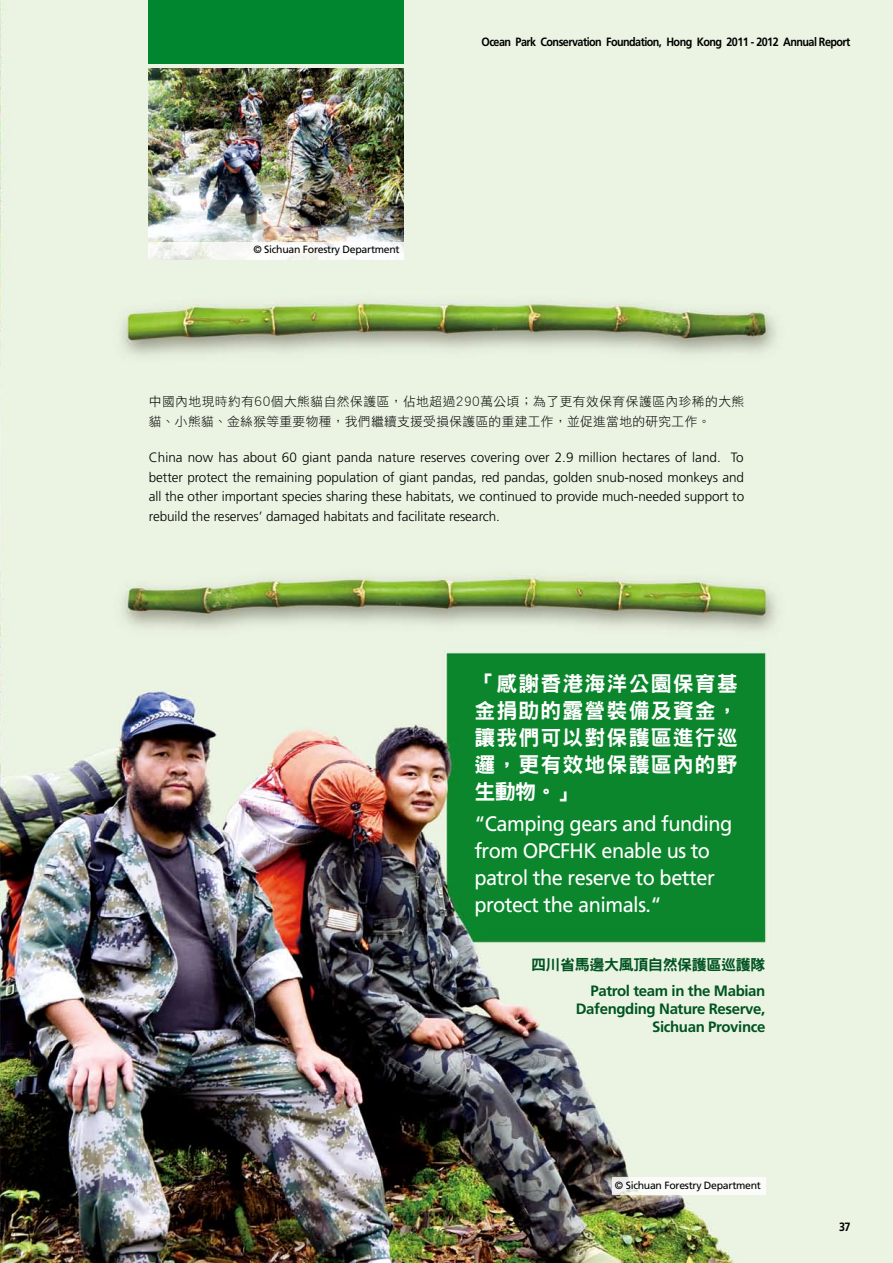
<style>
.page{position:relative;width:893px;height:1263px;background:#fff}
.page>*{position:absolute;margin:0;border:0;box-sizing:border-box;transform-origin:0 0}
.t1{font:21px/27px "Frutiger";letter-spacing:-.025em;color:#fff;scale:.95 1}
.t2{font:21px/27px "DF Hei HK W9";letter-spacing:.05em;color:#fff;text-align:justify}
.t3{font:700 15px/18px "Frutiger";letter-spacing:-.025em;color:#005321;text-align:right}
.t4{font:15px "DF Hei HK W9";letter-spacing:-.025em;color:#005321}
.t5{font:300 13.5px/19.5px "Frutiger";letter-spacing:-.005em;color:#000;text-align:justify}
.t6{font:12.75px/19.5px "DF Hei HK W3";letter-spacing:.035em;color:#000}
.t7{font:700 12px "Frutiger";letter-spacing:-.05em;color:#000;scale:.9 1}
.t8{font:10.5px "Frutiger";letter-spacing:-.025em;color:#000}
</style>
<div class="page">
<img style="left:0;top:0;width:893px;height:1263px">
<div style="left:149px;top:0;width:255px;height:64px;background:#00862e"></div>
<img style="left:149px;top:68px;width:255px;height:174px">
<svg style="left:149px;top:242px;width:255px;height:17px"></svg>
<div style="left:612px;top:1178px;width:153px;height:17px;background:#fff"></div>
<p class="t8" style="left:253px;top:244px;width:148px">© Sichuan Forestry Department</p>
<p class="t7" style="left:481px;top:35px;width:411px">Ocean Park Conservation Foundation, Hong Kong 2011 - 2012 Annual Report</p>
<p class="t6" style="left:149px;top:392px;width:597px">中國內地現時約有60個大熊貓自然保護區，佔地超過290萬公頃；為了更有效保育保護區內珍稀的大熊貓、小熊貓、金絲猴等重要物種，我們繼續支援受損保護區的重建工作，並促進當地的研究工作。</p>
<p class="t5" style="left:149px;top:448px;width:597px">China now has about 60 giant panda nature reserves covering over 2.9 million hectares of land. To better protect the remaining population of giant pandas, red pandas, golden snub-nosed monkeys and all the other important species sharing these habitats, we continued to provide much-needed support to rebuild the reserves’ damaged habitats and facilitate research.</p>
<h1 class="t2" style="left:474px;top:670px;width:265px">「感謝香港海洋公園保育基金捐助的露營裝備及資金，讓我們可以對保護區進行巡邏，更有效地保護區內的野生動物。」</h1>
<h1 class="t1" style="left:474px;top:811px;width:273px">“Camping gears and funding from OPCFHK enable us to patrol the reserve to better protect the animals.“</h1>
<p class="t4" style="left:531px;top:956px;width:236px">四川省馬邊大風頂自然保護區巡護隊</p>
<p class="t3" style="left:576px;top:982px;width:191px">Patrol team in the Mabian<br>Dafengding Nature Reserve,<br>Sichuan Province</p>
<p class="t8" style="left:615px;top:1179px;width:148px">© Sichuan Forestry Department</p>
<p class="t7" style="left:839px;top:1219px;width:14px">37</p>
</div>
